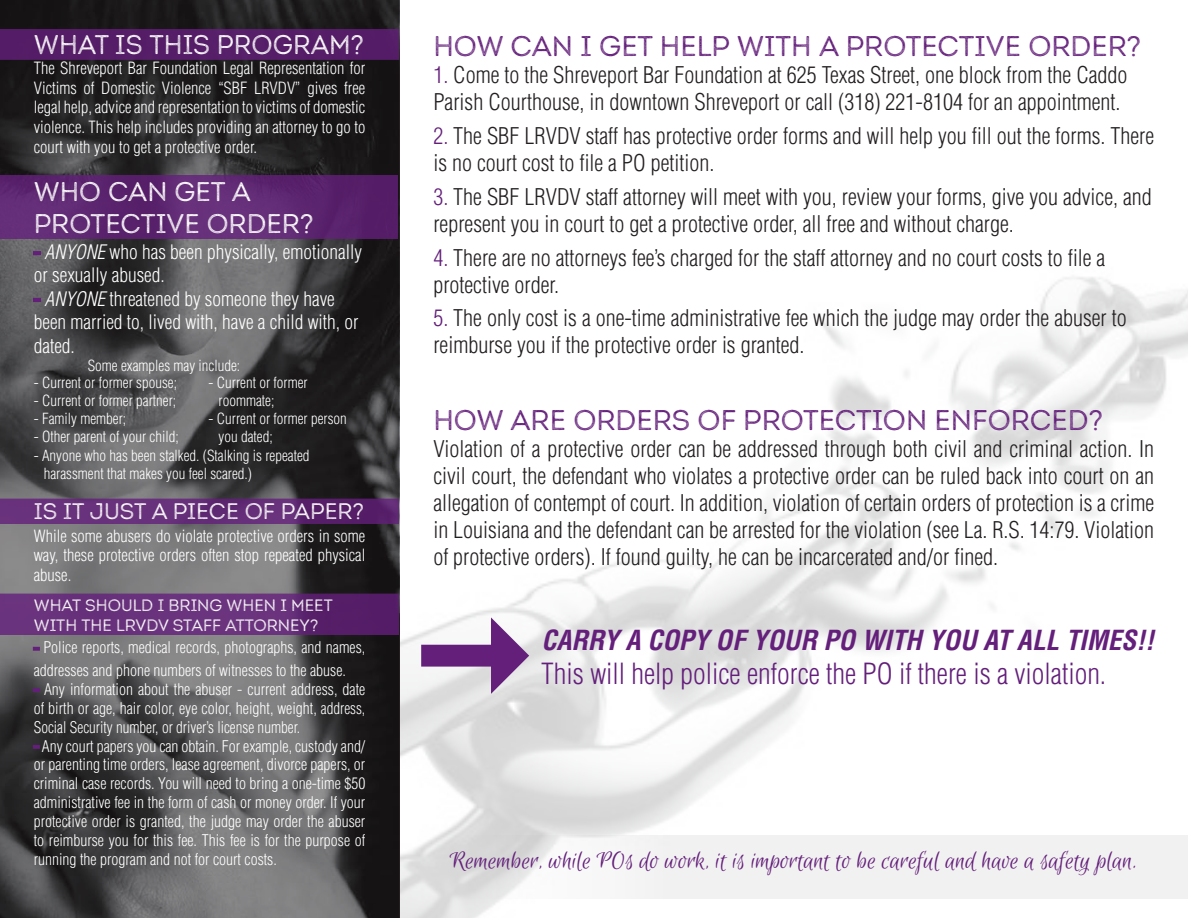
<style>
.page{position:relative;width:1188px;height:918px;background:#fff}
.page>*{position:absolute;margin:0;border:0;box-sizing:border-box;transform-origin:0 0}
.t1{font:28.5px "Intro Rust Book Base L";color:#641f7b}
.t2{font:300 condensed 28.5px "Helvetica";color:#641f7b}
.t3{font:27px "Euphoria Script";color:#641f7b}
.t4{font:27px/32.4px "Intro Rust Book Base L";color:#fff}
.t5{font:italic 700 condensed 27px "Helvetica";color:#641f7b}
.t6{font:300 condensed 22.5px/27px "Helvetica";color:#231f20}
.t7{font:22.5px "Intro Rust Book Base L";color:#fff}
.t8{font:300 condensed 19.5px/23.4px "Helvetica";color:#fff}
.t9{font:300 condensed 16.5px/19.8px "Helvetica";color:#fff;text-align:justify}
.t10{font:16.5px/19.8px "Intro Rust Book Base L";color:#fff}
.t11{font:300 condensed 15.75px/18.9px "Helvetica";color:#fff;text-align:justify}
.t12{font:300 condensed 15px/18px "Helvetica";color:#fff}
.s1{color:#641f7b}
.s2{font-style:italic}
</style>
<div class="page">
<img style="left:399px;top:208px;width:789px;height:710px">
<svg style="left:0;top:0;width:399px;height:918px;background:#474648"></svg>
<div style="left:0;top:29px;width:399px;height:30px;background:#551d67"></div>
<svg style="left:399px;top:835px;width:789px;height:63px;fill:#f2f1f1"></svg>
<div style="left:0;top:175px;width:398px;height:64px;background:#5d266f"></div>
<div style="left:0;top:499px;width:399px;height:25px;background:linear-gradient(to right,#6e3781,#58216a)"></div>
<div style="left:0;top:594px;width:399px;height:41px;background:linear-gradient(to right,#703882,#59226c)"></div>
<svg style="left:33px;top:251px;width:8px;height:4px"></svg>
<svg style="left:33px;top:298px;width:8px;height:4px"></svg>
<svg style="left:33px;top:647px;width:7px;height:4px"></svg>
<svg style="left:33px;top:688px;width:7px;height:4px"></svg>
<svg style="left:33px;top:745px;width:7px;height:4px"></svg>
<svg style="left:421px;top:617px;width:108px;height:77px"></svg>
<p class="t4" style="left:34px;top:28px;width:331px">WHAT IS THIS PROGRAM?</p>
<p class="t9" style="left:34px;top:58px;width:333px">The Shreveport Bar Foundation Legal Representation for Victims of Domestic Violence “SBF LRVDV” gives free legal help, advice and representation to victims of domestic violence. This help includes providing an attorney to go to court with you to get a protective order.</p>
<p class="t4" style="left:34px;top:175px;width:281px">WHO CAN GET A<br>PROTECTIVE ORDER?</p>
<p class="t8" style="left:34px;top:240px;width:330px"><span class="s1">-</span> <span class="s2">ANYONE</span> who has been physically, emotionally or sexually abused.</p>
<p class="t8" style="left:34px;top:287px;width:326px"><span class="s1">-</span> <span class="s2">ANYONE</span> threatened by someone they have been married to, lived with, have a child with, or dated.</p>
<p class="t12" style="left:88px;top:356px;width:154px">Some examples may include:</p>
<p class="t12" style="left:34px;top:374px;width:145px">- Current or former spouse;</p>
<p class="t12" style="left:34px;top:392px;width:144px">- Current or former partner;</p>
<p class="t12" style="left:34px;top:410px;width:94px">- Family member;</p>
<p class="t12" style="left:34px;top:428px;width:146px">- Other parent of your child;</p>
<p class="t12" style="left:219px;top:374px;width:91px;text-indent:-10px">- Current or former roommate;</p>
<p class="t12" style="left:219px;top:410px;width:130px;text-indent:-10px">- Current or former person you dated;</p>
<p class="t12" style="left:44px;top:446px;width:267px;text-indent:-10px">- Anyone who has been stalked. (Stalking is repeated harassment that makes you feel scared.)</p>
<p class="t7" style="left:34px;top:498px;width:331px">IS IT JUST A PIECE OF PAPER?</p>
<p class="t9" style="left:34px;top:526px;width:333px">While some abusers do violate protective orders in some way, these protective orders often stop repeated physical abuse.</p>
<p class="t10" style="left:34px;top:595px;width:300px">WHAT SHOULD I BRING WHEN I MEET<br>WITH THE LRVDV STAFF ATTORNEY?</p>
<p class="t11" style="left:34px;top:636px;width:333px;line-height:22.5px"><span class="s1">-</span> Police reports, medical records, photographs, and names, addresses and phone numbers of witnesses to the abuse.</p>
<p class="t11" style="left:34px;top:680px;width:333px"><span class="s1">-</span> Any information about the abuser - current address, date of birth or age, hair color, eye color, height, weight, address, Social Security number, or driver’s license number.</p>
<p class="t11" style="left:34px;top:736px;width:333px"><span class="s1">-</span> Any court papers you can obtain. For example, custody and/ or parenting time orders, lease agreement, divorce papers, or criminal case records. You will need to bring a one-time $50 administrative fee in the form of cash or money order. If your protective order is granted, the judge may order the abuser to reimburse you for this fee. This fee is for the purpose of running the program and not for court costs.</p>
<p class="t1" style="left:433px;top:29px;width:709px">HOW CAN I GET HELP WITH A PROTECTIVE ORDER?</p>
<p class="t6" style="left:433px;top:62px;width:696px"><span class="s1">1.</span> Come to the Shreveport Bar Foundation at 625 Texas Street, one block from the Caddo<br>Parish Courthouse, in downtown Shreveport or call (318) 221-8104 for an appointment.</p>
<p class="t6" style="left:433px;top:122px;width:722px"><span class="s1">2.</span> The SBF LRVDV staff has protective order forms and will help you fill out the forms. There is no court cost to file a PO petition.</p>
<p class="t6" style="left:433px;top:183px;width:720px"><span class="s1">3.</span> The SBF LRVDV staff attorney will meet with you, review your forms, give you advice, and represent you in court to get a protective order, all free and without charge.</p>
<p class="t6" style="left:433px;top:244px;width:674px"><span class="s1">4.</span> There are no attorneys fee’s charged for the staff attorney and no court costs to file a protective order.</p>
<p class="t6" style="left:433px;top:305px;width:695px"><span class="s1">5.</span> The only cost is a one-time administrative fee which the judge may order the abuser to reimburse you if the protective order is granted.</p>
<p class="t1" style="left:433px;top:403px;width:671px">HOW ARE ORDERS OF PROTECTION ENFORCED?</p>
<p class="t6" style="left:433px;top:436px;width:722px;text-align:justify">Violation of a protective order can be addressed through both civil and criminal action. In civil court, the defendant who violates a protective order can be ruled back into court on an allegation of contempt of court. In addition, violation of certain orders of protection is a crime in Louisiana and the defendant can be arrested for the violation (see La. R.S. 14:79. Violation of protective orders). If found guilty, he can be incarcerated and/or fined.</p>
<p class="t5" style="left:541px;top:624px;width:614px">CARRY A COPY OF YOUR PO WITH YOU AT ALL TIMES!!</p>
<p class="t2" style="left:541px;top:657px;width:566px">This will help police enforce the PO if there is a violation.</p>
<p class="t3" style="left:450px;top:846px;width:689px">Remember, while POs do work, it is important to be careful and have a safety plan.</p>
</div>
